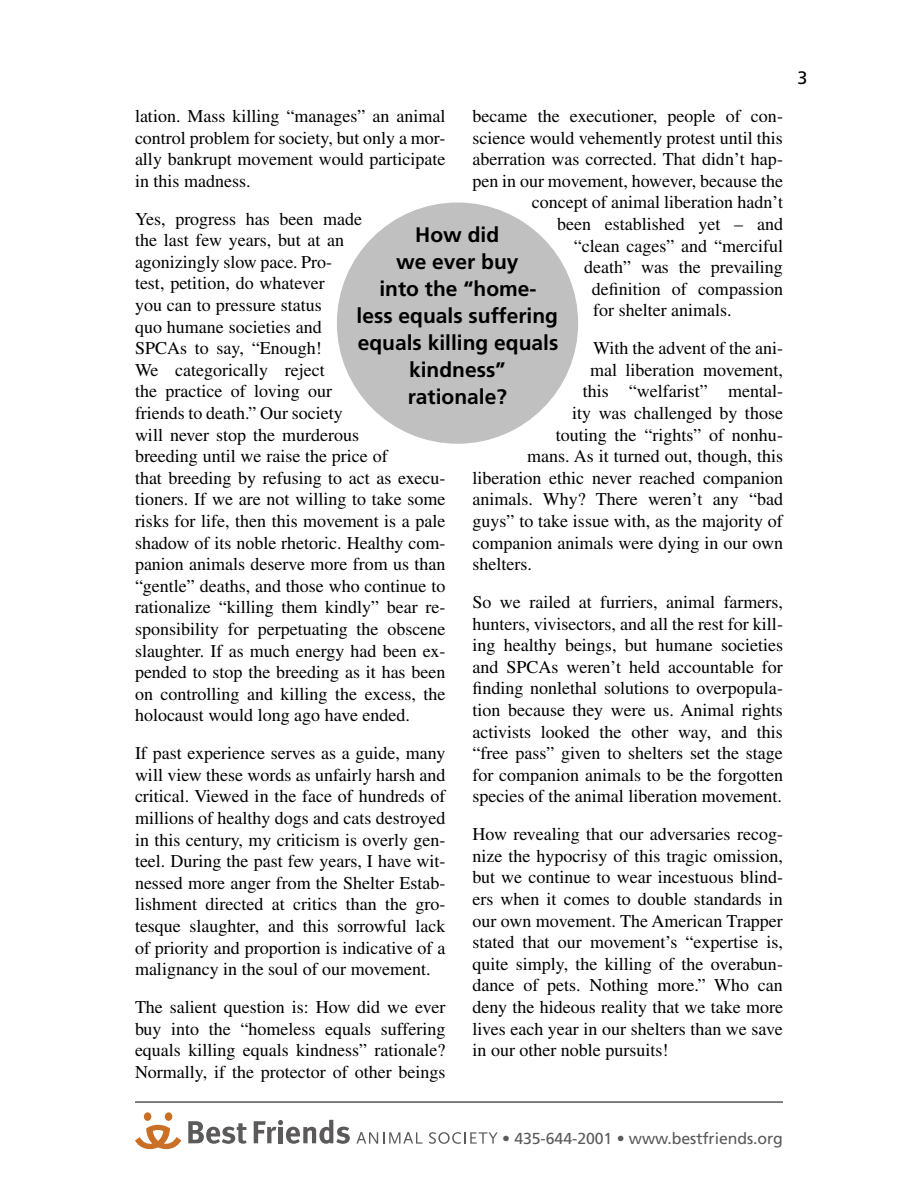
<style>
.page{position:relative;width:918px;height:1188px;background:#fff}
.page>*{position:absolute;margin:0;border:0;box-sizing:border-box;transform-origin:0 0}
.Pullquote{font:700 21px/27px "Frutiger";color:#000;text-align:center}
.Body_text{font:18px/21.6px "Times";color:#000;text-align:justify}
.t1{font:18px "Frutiger";color:#000}
.t2{font:15.9px "Frutiger";letter-spacing:-.005em;color:#5c595a}
</style>
<div class="page">
<hr style="left:135px;top:1102px;width:648px;height:1px;background:#000">
<svg style="left:356px;top:1132px;width:66px;height:12px"></svg>
<svg style="left:429px;top:1132px;width:69px;height:12px"></svg>
<svg style="left:188px;top:1121px;width:59px;height:23px"></svg>
<svg style="left:254px;top:1120px;width:96px;height:24px"></svg>
<div style="left:144px;top:1112px;width:7px;height:9px;background:#c96f26;border-radius:50%"></div>
<div style="left:165px;top:1112px;width:7px;height:9px;background:#c96f26;border-radius:50%"></div>
<svg style="left:135px;top:1125px;width:46px;height:25px"></svg>
<div style="left:337px;top:202px;width:241px;height:242px;background:#c0c0c0;border-radius:50%"></div>
<p class="Body_text" style="left:135px;top:105px;width:312px">lation. Mass killing “manages” an animal control problem for society, but only a mor&shy;ally bankrupt movement would participate in this madness.</p>
<p class="Body_text" style="left:135px;top:208px;width:312px;text-align:left">Yes, progress has been made<br>the last few years, but at an<br>agonizingly slow pace. Pro-<br>test, petition, do whatever<br>you can to pressure status<br>quo humane societies and<br>SPCAs to say, “Enough!<br>We categorically reject<br>the practice of loving our<br>friends to death.” Our society<br>will never stop the murderous<br>breeding until we raise the price of<br>that breeding by refusing to act as execu&shy;tioners. If we are not willing to take some risks for life, then this movement is a pale shadow of its noble rhetoric. Healthy com&shy;panion animals deserve more from us than “gentle” deaths, and those who continue to rationalize “killing them kindly” bear re&shy;sponsibility for perpetuating the obscene slaughter. If as much energy had been ex&shy;pended to stop the breeding as it has been on controlling and killing the excess, the holocaust would long ago have ended.</p>
<p class="Body_text" style="left:135px;top:742px;width:312px">If past experience serves as a guide, many will view these words as unfairly harsh and critical. Viewed in the face of hundreds of millions of healthy dogs and cats destroyed in this century, my criticism is overly gen&shy;teel. During the past few years, I have wit&shy;nessed more anger from the Shelter Estab&shy;lishment directed at critics than the gro&shy;tesque slaughter, and this sorrowful lack of priority and proportion is indicative of a malignancy in the soul of our movement.</p>
<p class="Body_text" style="left:135px;top:996px;width:312px">The salient question is: How did we ever buy into the “homeless equals suffering equals killing equals kindness” rationale?<br>Normally, if the protector of other beings</p>
<p class="Body_text" style="left:472px;top:105px;width:312px">became the executioner, people of con-</p>
<p class="Body_text" style="left:472px;top:127px;width:312px">science would vehemently protest until this</p>
<p class="Body_text" style="left:472px;top:148px;width:312px">aberration was corrected. That didn’t hap-</p>
<p class="Body_text" style="left:472px;top:170px;width:312px">pen in our movement, however, because the</p>
<p class="Body_text" style="left:532px;top:192px;width:253px">concept of animal liberation hadn’t</p>
<p class="Body_text" style="left:557px;top:213px;width:227px">been established yet – and</p>
<p class="Body_text" style="left:574px;top:235px;width:211px">“clean cages” and “merciful</p>
<p class="Body_text" style="left:584px;top:256px;width:200px">death” was the prevailing</p>
<p class="Body_text" style="left:592px;top:278px;width:193px">definition of compassion</p>
<p class="Body_text" style="left:593px;top:300px;width:140px">for shelter animals.</p>
<p class="Body_text" style="left:593px;top:337px;width:191px">With the advent of the ani-</p>
<p class="Body_text" style="left:590px;top:359px;width:194px">mal liberation movement,</p>
<p class="Body_text" style="left:583px;top:381px;width:202px">this “welfarist” mental-</p>
<p class="Body_text" style="left:572px;top:402px;width:212px">ity was challenged by those</p>
<p class="Body_text" style="left:556px;top:424px;width:229px">touting the “rights” of nonhu-</p>
<p class="Body_text" style="left:527px;top:445px;width:257px">mans. As it turned out, though, this</p>
<p class="Body_text" style="left:472px;top:467px;width:312px">liberation ethic never reached companion</p>
<p class="Body_text" style="left:472px;top:489px;width:312px">animals. Why? There weren’t any “bad</p>
<p class="Body_text" style="left:472px;top:510px;width:312px">guys” to take issue with, as the majority of</p>
<p class="Body_text" style="left:472px;top:532px;width:312px">companion animals were dying in our own</p>
<p class="Body_text" style="left:472px;top:553px;width:61px">shelters.</p>
<p class="Body_text" style="left:472px;top:591px;width:312px">So we railed at furriers, animal farmers, hunters, vivisectors, and all the rest for kill&shy;ing healthy beings, but humane societies and SPCAs weren’t held accountable for finding nonlethal solutions to overpopula&shy;tion because they were us. Animal rights activists looked the other way, and this “free pass” given to shelters set the stage for companion animals to be the forgotten species of the animal liberation movement.</p>
<p class="Body_text" style="left:472px;top:823px;width:312px">How revealing that our adversaries recog&shy;nize the hypocrisy of this tragic omission, but we continue to wear incestuous blind&shy;ers when it comes to double standards in our own movement. The American Trapper stated that our movement’s “expertise is, quite simply, the killing of the overabun&shy;dance of pets. Nothing more.” Who can deny the hideous reality that we take more lives each year in our shelters than we save in our other noble pursuits!</p>
<p class="Pullquote" style="left:357px;top:221px;width:203px">How did<br>we ever buy<br>into the “home-<br>less equals suffering equals killing equals kindness”<br>rationale?</p>
<p class="t1" style="left:797px;top:67px;width:12px">3</p>
<p class="t2" style="left:502px;top:1129px;width:282px">• 435-644-2001 • www.bestfriends.org</p>
</div>
